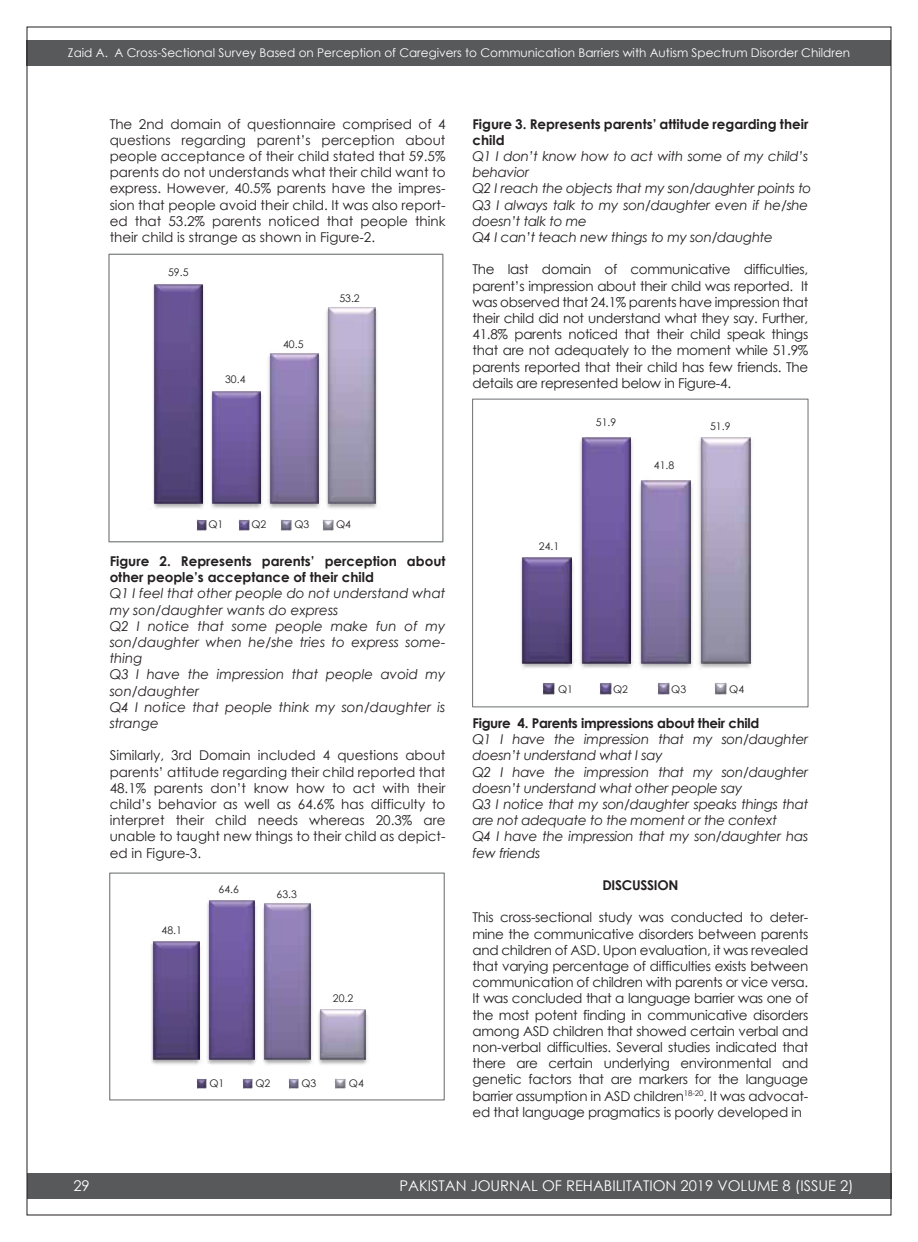
<style>
.page{position:relative;width:918px;height:1242px;background:#fff}
.page>*{position:absolute;margin:0;border:0;box-sizing:border-box;transform-origin:0 0}
.t1{font:14.7px "Century Gothic";color:#fff}
.t2{font:13.5px/16.2px "Century Gothic";letter-spacing:-.01em;color:#231f20;text-align:justify}
.t3{font:italic 13.5px/16.2px "Century Gothic";letter-spacing:-.02em;color:#231f20}
.t4{font:italic 13.5px/16.2px "Century Gothic";color:#231f20}
.t5{font:700 13.5px/16.2px "Century Gothic";color:#231f20}
.t6{font:700 13.5px "Century Gothic";letter-spacing:-.02em;color:#231f20}
.t7{font:12px "Century Gothic";color:#fff}
.t8{font:10.5px "Century Gothic";color:#231f20}
</style>
<div class="page">
<div style="left:27px;top:40px;width:864px;height:26px;background:#58595b"></div>
<div style="left:27px;top:1173px;width:864px;height:26px;background:#58595b"></div>
<img style="left:153px;top:284px;width:51px;height:225px">
<img style="left:211px;top:391px;width:52px;height:118px">
<img style="left:268px;top:353px;width:52px;height:156px">
<img style="left:326px;top:308px;width:51px;height:201px">
<img style="left:154px;top:284px;width:48px;height:220px">
<img style="left:212px;top:391px;width:48px;height:113px">
<img style="left:270px;top:353px;width:48px;height:151px">
<img style="left:328px;top:307px;width:48px;height:197px">
<svg style="left:196px;top:519px;width:11px;height:11px"></svg>
<svg style="left:238px;top:519px;width:11px;height:11px"></svg>
<svg style="left:281px;top:519px;width:10px;height:11px"></svg>
<svg style="left:323px;top:519px;width:11px;height:11px"></svg>
<div style="left:108px;top:254px;width:335px;height:288px;border:1px solid #7b7f80"></div>
<img style="left:151px;top:941px;width:50px;height:124px">
<img style="left:207px;top:903px;width:49px;height:162px">
<img style="left:263px;top:903px;width:49px;height:162px">
<img style="left:318px;top:1010px;width:50px;height:55px">
<img style="left:153px;top:941px;width:46px;height:119px">
<img style="left:208px;top:900px;width:47px;height:160px">
<img style="left:264px;top:903px;width:46px;height:157px">
<img style="left:320px;top:1009px;width:46px;height:51px">
<svg style="left:196px;top:1078px;width:11px;height:11px"></svg>
<svg style="left:242px;top:1078px;width:11px;height:11px"></svg>
<svg style="left:289px;top:1078px;width:10px;height:11px"></svg>
<svg style="left:335px;top:1078px;width:10px;height:11px"></svg>
<div style="left:109px;top:873px;width:336px;height:228px;border:1px solid #7b7f80"></div>
<img style="left:521px;top:558px;width:53px;height:110px">
<img style="left:580px;top:440px;width:53px;height:228px">
<img style="left:639px;top:480px;width:54px;height:188px">
<img style="left:698px;top:437px;width:54px;height:231px">
<img style="left:522px;top:557px;width:50px;height:106px">
<img style="left:581px;top:437px;width:50px;height:226px">
<img style="left:641px;top:480px;width:49px;height:183px">
<img style="left:700px;top:437px;width:50px;height:226px">
<svg style="left:543px;top:683px;width:12px;height:12px"></svg>
<svg style="left:600px;top:683px;width:12px;height:12px"></svg>
<svg style="left:657px;top:683px;width:12px;height:12px"></svg>
<svg style="left:714px;top:683px;width:12px;height:12px"></svg>
<div style="left:472px;top:399px;width:337px;height:308px;border:1px solid #7b7f80"></div>
<p class="t7" style="left:68px;top:45px;width:784px">Zaid A. A Cross-Sectional Survey Based on Perception of Caregivers to Communication Barriers with Autism Spectrum Disorder Children</p>
<p class="t2" style="left:110px;top:115px;width:337px">The 2nd domain of questionnaire comprised of 4 questions regarding parent’s perception about people acceptance of their child stated that 59.5% parents do not understands what their child want to express. However, 40.5% parents have the impres&shy;sion that people avoid their child. It was also report&shy;ed that 53.2% parents noticed that people think their child is strange as shown in Figure-2.</p>
<p class="t8" style="left:168px;top:265px;width:22px">59.5</p>
<p class="t8" style="left:225px;top:373px;width:22px">30.4</p>
<p class="t8" style="left:283px;top:337px;width:22px">40.5</p>
<p class="t8" style="left:339px;top:291px;width:22px">53.2</p>
<p class="t8" style="left:208px;top:518px;width:16px">Q1</p>
<p class="t8" style="left:251px;top:518px;width:16px">Q2</p>
<p class="t8" style="left:294px;top:518px;width:16px">Q3</p>
<p class="t8" style="left:336px;top:518px;width:16px">Q4</p>
<p class="t5" style="left:110px;top:553px;width:337px">Figure 2. Represents parents’ perception about other people’s acceptance of their child</p>
<p class="t4" style="left:110px;top:585px;width:337px">Q1 I feel that other people do not understand what my son/daughter wants do express<br>Q2 I notice that some people make fun of my son/daughter when he/she tries to express some&shy;thing<br>Q3 I have the impression that people avoid my son/daughter<br>Q4 I notice that people think my son/daughter is strange</p>
<p class="t2" style="left:110px;top:747px;width:337px">Similarly, 3rd Domain included 4 questions about parents’ attitude regarding their child reported that 48.1% parents don’t know how to act with their child’s behavior as well as 64.6% has difficulty to interpret their child needs whereas 20.3% are unable to taught new things to their child as depict&shy;ed in Figure-3.</p>
<p class="t8" style="left:162px;top:923px;width:22px">48.1</p>
<p class="t8" style="left:219px;top:883px;width:22px">64.6</p>
<p class="t8" style="left:277px;top:887px;width:22px">63.3</p>
<p class="t8" style="left:333px;top:992px;width:22px">20.2</p>
<p class="t8" style="left:209px;top:1077px;width:16px">Q1</p>
<p class="t8" style="left:255px;top:1077px;width:16px">Q2</p>
<p class="t8" style="left:301px;top:1077px;width:16px">Q3</p>
<p class="t8" style="left:349px;top:1077px;width:16px">Q4</p>
<p class="t5" style="left:472px;top:115px;width:337px">Figure 3. Represents parents’ attitude regarding their child</p>
<p class="t3" style="left:472px;top:148px;width:340px">Q1 I don’t know how to act with some of my child’s behavior<br>Q2 I reach the objects that my son/daughter points to Q3 I always talk to my son/daughter even if he/she doesn’t talk to me<br>Q4 I can’t teach new things to my son/daughte</p>
<p class="t2" style="left:472px;top:261px;width:337px">The last domain of communicative difficulties, parent’s impression about their child was reported. It was observed that 24.1% parents have impression that their child did not understand what they say. Further, 41.8% parents noticed that their child speak things that are not adequately to the moment while 51.9% parents reported that their child has few friends. The details are represented below in Figure-4.</p>
<p class="t8" style="left:539px;top:540px;width:22px">24.1</p>
<p class="t8" style="left:596px;top:415px;width:22px">51.9</p>
<p class="t8" style="left:654px;top:458px;width:22px">41.8</p>
<p class="t8" style="left:710px;top:420px;width:22px">51.9</p>
<p class="t8" style="left:558px;top:682px;width:16px">Q1</p>
<p class="t8" style="left:613px;top:682px;width:16px">Q2</p>
<p class="t8" style="left:671px;top:682px;width:16px">Q3</p>
<p class="t8" style="left:729px;top:682px;width:16px">Q4</p>
<p class="t6" style="left:472px;top:715px;width:289px">Figure 4. Parents impressions about their child</p>
<p class="t3" style="left:472px;top:731px;width:337px">Q1 I have the impression that my son/daughter doesn’t understand what I say<br>Q2 I have the impression that my son/daughter doesn’t understand what other people say<br>Q3 I notice that my son/daughter speaks things that are not adequate to the moment or the context<br>Q4 I have the impression that my son/daughter has few friends</p>
<p class="t6" style="left:602px;top:877px;width:78px">DISCUSSION</p>
<p class="t2" style="left:472px;top:909px;width:337px">This cross-sectional study was conducted to deter&shy;mine the communicative disorders between parents and children of ASD. Upon evaluation, it was revealed that varying percentage of difficulties exists between communication of children with parents or vice versa.<br>It was concluded that a language barrier was one of the most potent finding in communicative disorders among ASD children that showed certain verbal and non-verbal difficulties. Several studies indicated that there are certain underlying environmental and genetic factors that are markers for the language barrier assumption in ASD children<sup>18-20</sup>. It was advocat&shy;ed that language pragmatics is poorly developed in</p>
<p class="t1" style="left:73px;top:1176px;width:18px">29</p>
<p class="t1" style="left:399px;top:1176px;width:456px">PAKISTAN JOURNAL OF REHABILITATION 2019 VOLUME 8 (ISSUE 2)</p>
</div>
